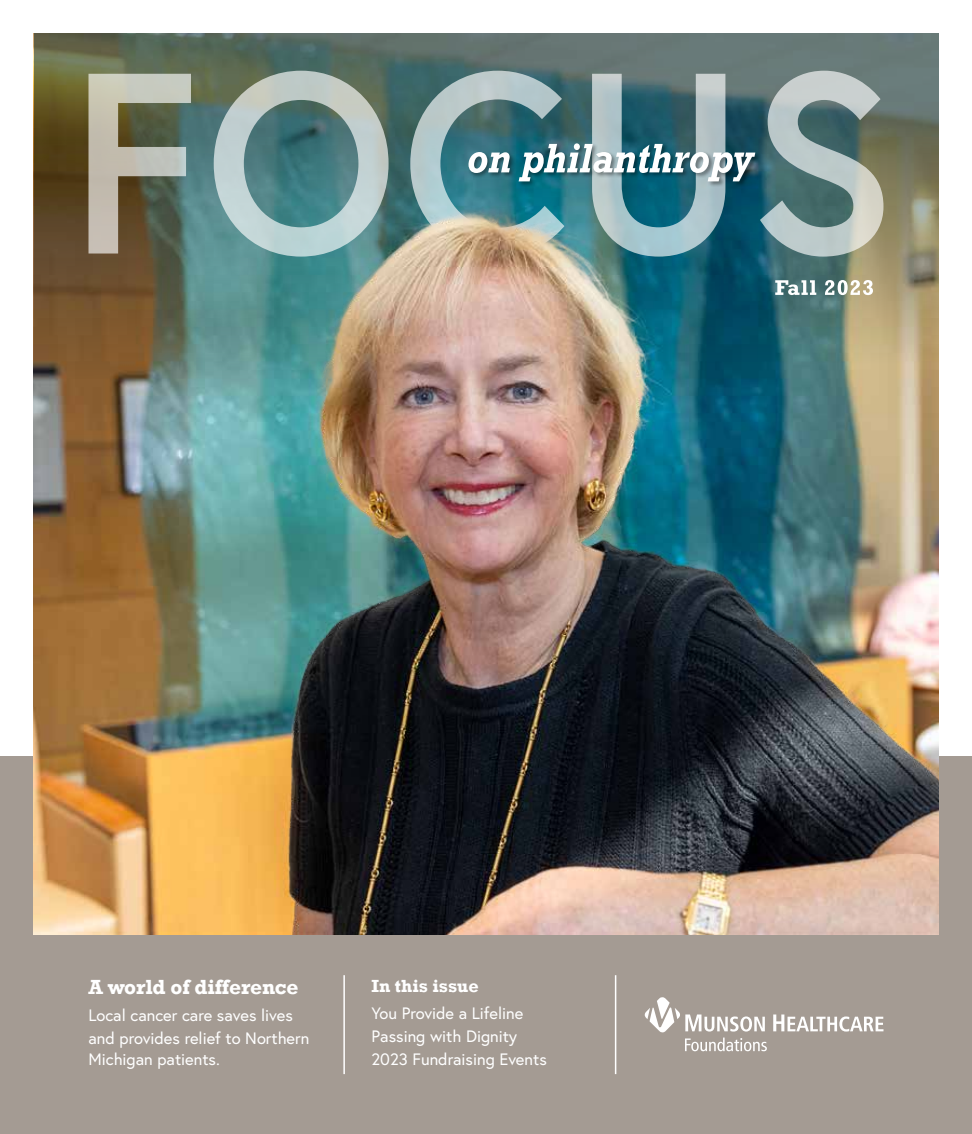
<style>
.page{position:relative;width:972px;height:1134px;background:#fff}
.page>*{position:absolute;margin:0;border:0;box-sizing:border-box;transform-origin:0 0}
.t1{font:700 21px "Rockwell";letter-spacing:-.01em;color:#fff}
.t2{font:700 18px "Rockwell";color:#fff}
.t3{font:16.5px/23.2px "Europa";color:#fff}
</style>
<div class="page">
<div style="left:0;top:756px;width:972px;height:378px;background:#a49b93"></div>
<svg style="left:773px;top:1015px;width:110px;height:17px"></svg>
<svg style="left:645px;top:997px;width:122px;height:54px"></svg>
<hr style="left:343px;top:975px;width:2px;height:99px;background:#fff">
<hr style="left:615px;top:975px;width:1px;height:99px;background:#fff">
<svg style="left:34px;top:34px;width:905px;height:166px;background:#5e6c5e"></svg>
<svg style="left:89px;top:74px;width:102px;height:126px;background:#979a89"></svg>
<svg style="left:214px;top:71px;width:175px;height:129px;background:#7b9896"></svg>
<svg style="left:410px;top:71px;width:473px;height:129px;background:#6c8e93"></svg>
<img style="left:34px;top:200px;width:905px;height:734px">
<p class="t1" style="left:88px;top:974px;width:212px">A world of difference</p>
<p class="t3" style="left:88px;top:1003px;width:222px">Local cancer care saves lives and provides relief to Northern</p>
<p class="t3" style="left:88px;top:1047px;width:133px">Michigan patients.</p>
<p class="t2" style="left:372px;top:975px;width:109px">In this issue</p>
<p class="t3" style="left:372px;top:1001px;width:177px">You Provide a Lifeline<br>Passing with Dignity<br>2023 Fundraising Events</p>
</div>
